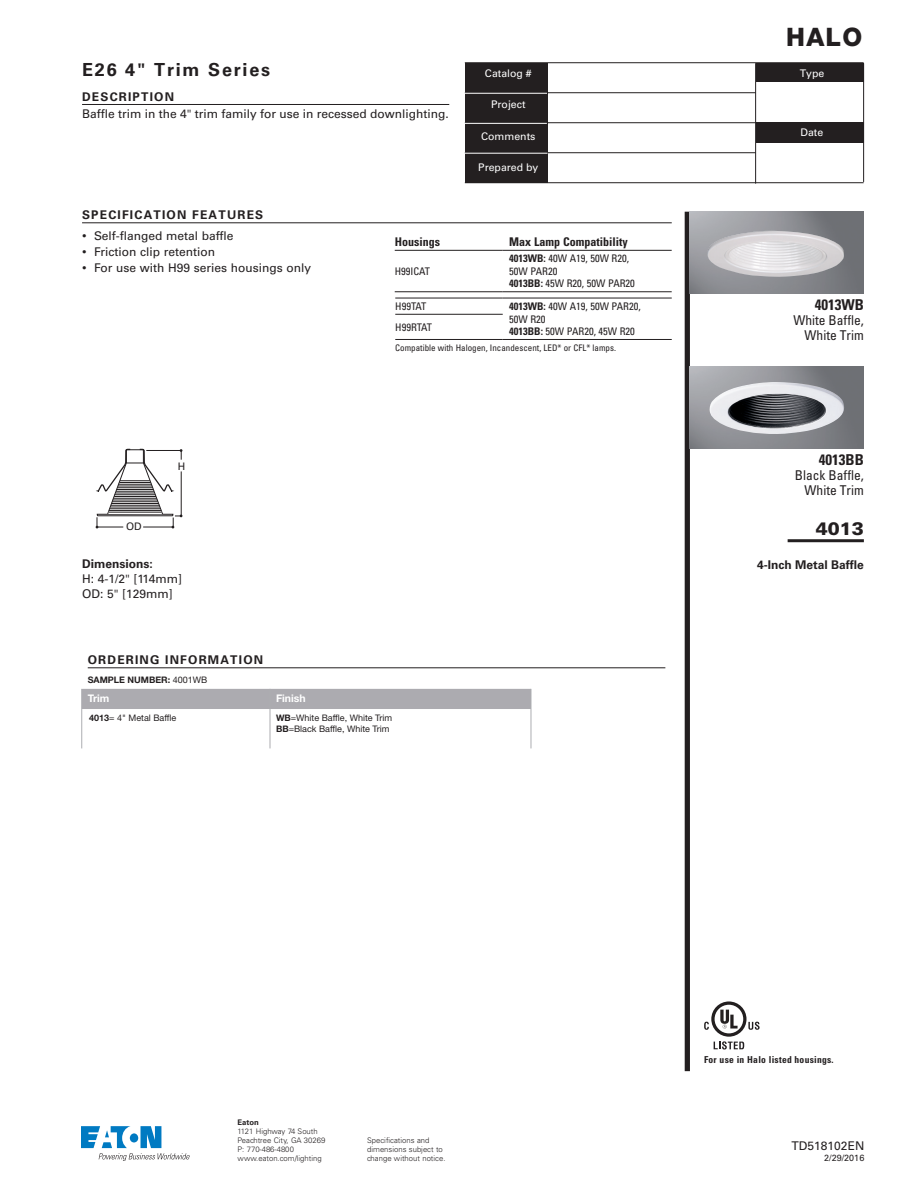
<style>
.page{position:relative;width:918px;height:1188px;background:#fff}
.page>*{position:absolute;margin:0;border:0;box-sizing:border-box;transform-origin:0 0}
.t1{font:800 25.5px "Helvetica Neue LT Std";color:#231f20}
.t2{font:700 18px "Univers LT Std";letter-spacing:.1em;color:#231f20}
.t3{font:900 18px "Univers LT Std";color:#231f20}
.t4{font:700 condensed 15px "Univers LT Std";color:#231f20}
.t5{font:condensed 13.5px/15px "Univers LT Std";color:#231f20;text-align:right}
.t6{font:12px/15px "Univers LT Std";color:#231f20}
.t7{font:700 12px "Univers LT Std";letter-spacing:.1em;color:#231f20}
.t8{font:700 12px "Univers LT Std";color:#231f20}
.t9{font:700 condensed 12px "Univers LT Std";color:#231f20}
.t10{font:condensed 10.5px/12.6px "Univers LT Std";color:#231f20}
.t11{font:10.5px "Univers LT Std";color:#fff}
.t12{font:700 10.5px "Helvetica Neue LT Std";color:#fff}
.t13{font:10.35px "Univers LT Std";color:#231f20}
.t14{font:700 condensed 9.6px "Univers LT Std";letter-spacing:.025em;color:#231f20}
.t15{font:9px/10.5px "Helvetica Neue LT Std";color:#231f20}
.t16{font:condensed 9px "Univers LT Std";color:#231f20}
.t17{font:700 9px "Helvetica Neue LT Std";color:#231f20}
.t18{font:9px "Univers LT Std";color:#231f20}
.t19{font:300 7.65px/9px "Univers LT Std";color:#231f20}
.t20{font:700 7.65px "Univers LT Std";color:#231f20}
.s1{font-weight:300;font-size:9px}
.s2{font-weight:700}
.s3{font-weight:400}
</style>
<div class="page">
<svg style="left:81px;top:1126px;width:109px;height:35px"></svg>
<hr style="left:465px;top:62px;width:399px;height:1px;background:#231f20">
<hr style="left:465px;top:92px;width:291px;height:1px;background:#231f20">
<hr style="left:465px;top:122px;width:399px;height:1px;background:#231f20">
<hr style="left:465px;top:152px;width:291px;height:1px;background:#231f20">
<hr style="left:465px;top:182px;width:399px;height:1px;background:#231f20">
<div style="left:465px;top:63px;width:82px;height:120px;background:#231f20"></div>
<div style="left:756px;top:63px;width:108px;height:19px;background:#231f20"></div>
<div style="left:756px;top:122px;width:108px;height:21px;background:#231f20"></div>
<hr style="left:755px;top:63px;width:1px;height:121px;background:#231f20">
<hr style="left:863px;top:63px;width:1px;height:119px;background:#231f20">
<hr style="left:464px;top:93px;width:83px;height:1px;background:#fff">
<hr style="left:464px;top:123px;width:83px;height:1px;background:#fff">
<hr style="left:465px;top:153px;width:83px;height:1px;background:#fff">
<hr style="left:788px;top:539px;width:76px;height:3px;background:#231f20">
<hr style="left:82px;top:104px;width:367px;height:1px;background:#231f20">
<div style="left:685px;top:212px;width:5px;height:859px;background:#231f20"></div>
<hr style="left:82px;top:222px;width:590px;height:1px;background:#231f20">
<svg style="left:96px;top:449px;width:86px;height:79px"></svg>
<svg style="left:81px;top:667px;width:451px;height:42px"></svg>
<hr style="left:81px;top:709px;width:1px;height:39px;background:#acadb1">
<hr style="left:270px;top:709px;width:1px;height:39px;background:#acadb1">
<hr style="left:531px;top:709px;width:1px;height:39px;background:#acadb1">
<hr style="left:88px;top:667px;width:577px;height:1px;background:#231f20">
<hr style="left:503px;top:292px;width:169px;height:1px;background:#231f20">
<hr style="left:395px;top:292px;width:108px;height:1px;background:#231f20">
<hr style="left:395px;top:250px;width:108px;height:1px;background:#231f20">
<hr style="left:503px;top:250px;width:169px;height:1px;background:#231f20">
<hr style="left:395px;top:314px;width:108px;height:1px;background:#231f20">
<hr style="left:503px;top:339px;width:169px;height:1px;background:#231f20">
<hr style="left:395px;top:339px;width:108px;height:1px;background:#231f20">
<hr style="left:395px;top:298px;width:108px;height:1px;background:#231f20">
<hr style="left:503px;top:298px;width:169px;height:1px;background:#231f20">
<img style="left:707px;top:231px;width:137px;height:46px">
<img style="left:709px;top:382px;width:137px;height:52px">
<svg style="left:704px;top:1001px;width:56px;height:49px"></svg>
<h2 class="t2" style="left:82px;top:59px;width:190px">E26 4" Trim Series</h2>
<p class="t7" style="left:82px;top:90px;width:94px">DESCRIPTION</p>
<p class="t6" style="left:82px;top:107px;width:368px">Baffle trim in the 4" trim family for use in recessed downlighting.</p>
<p class="t7" style="left:82px;top:208px;width:183px">SPECIFICATION FEATURES</p>
<p class="t11" style="left:485px;top:67px;width:48px">Catalog #</p>
<p class="t11" style="left:491px;top:98px;width:36px">Project</p>
<p class="t11" style="left:481px;top:130px;width:56px">Comments</p>
<p class="t11" style="left:478px;top:161px;width:62px">Prepared by</p>
<p class="t6" style="left:82px;top:228px;width:153px"><span class="s1">•</span> Self-flanged metal baffle</p>
<p class="t6" style="left:82px;top:244px;width:135px"><span class="s1">•</span> Friction clip retention</p>
<p class="t6" style="left:82px;top:260px;width:231px"><span class="s1">•</span> For use with H99 series housings only</p>
<p class="t13" style="left:126px;top:521px;width:17px">OD</p>
<p class="t13" style="left:178px;top:460px;width:9px">H</p>
<p class="t8" style="left:82px;top:557px;width:72px">Dimensions:</p>
<p class="t6" style="left:82px;top:571px;width:102px">H: 4-1/2" [114mm]<br>OD: 5" [129mm]</p>
<p class="t9" style="left:395px;top:234px;width:47px">Housings</p>
<p class="t9" style="left:509px;top:234px;width:120px">Max Lamp Compatibility</p>
<p class="t10" style="left:395px;top:265px;width:37px">H99ICAT</p>
<p class="t10" style="left:509px;top:252px;width:127px"><span class="s2">4013WB:</span> 40W A19, 50W R20,<br>50W PAR20<br><span class="s2">4013BB:</span> 45W R20, 50W PAR20</p>
<p class="t10" style="left:395px;top:300px;width:33px">H99TAT</p>
<p class="t10" style="left:509px;top:300px;width:133px"><span class="s2">4013WB:</span> 40W A19, 50W PAR20,<br>50W R20<br><span class="s2">4013BB:</span> 50W PAR20, 45W R20</p>
<p class="t10" style="left:395px;top:320px;width:38px">H99RTAT</p>
<p class="t16" style="left:395px;top:342px;width:222px">Compatible with Halogen, Incandescent, LED* or CFL* lamps.</p>
<p class="t7" style="left:88px;top:653px;width:177px">ORDERING INFORMATION</p>
<p class="t17" style="left:88px;top:674px;width:121px">SAMPLE NUMBER: <span class="s3">4001WB</span></p>
<p class="t12" style="left:88px;top:692px;width:23px">Trim</p>
<p class="t12" style="left:276px;top:692px;width:31px">Finish</p>
<p class="t15" style="left:89px;top:713px;width:89px"><span class="s2">4013</span>= 4" Metal Baffle</p>
<p class="t15" style="left:276px;top:713px;width:118px"><span class="s2">WB</span>=White Baffle, White Trim<br><span class="s2">BB</span>=Black Baffle, White Trim</p>
<h1 class="t1" style="left:786px;top:21px;width:78px">HALO</h1>
<p class="t11" style="left:800px;top:67px;width:26px">Type</p>
<p class="t11" style="left:800px;top:126px;width:24px">Date</p>
<p class="t4" style="left:815px;top:295px;width:51px">4013WB</p>
<p class="t5" style="left:793px;top:313px;width:72px">White Baffle,<br>White Trim</p>
<p class="t4" style="left:819px;top:450px;width:46px">4013BB</p>
<p class="t5" style="left:795px;top:468px;width:70px">Black Baffle,<br>White Trim</p>
<h2 class="t3" style="left:816px;top:517px;width:50px">4013</h2>
<p class="t8" style="left:757px;top:558px;width:108px">4-Inch Metal Baffle</p>
<p class="t20" style="left:238px;top:1118px;width:23px">Eaton</p>
<p class="t19" style="left:238px;top:1127px;width:89px">1121 Highway 74 South<br>Peachtree City, GA 30269<br>P: 770-486-4800 www.eaton.com/lighting</p>
<p class="t19" style="left:367px;top:1136px;width:80px">Specifications and dimensions subject to change without notice.</p>
<p class="t14" style="left:704px;top:1054px;width:131px">For use in Halo listed housings.</p>
<p class="t6" style="left:792px;top:1139px;width:74px">TD518102EN</p>
<p class="t18" style="left:824px;top:1152px;width:42px">2/29/2016</p>
</div>
